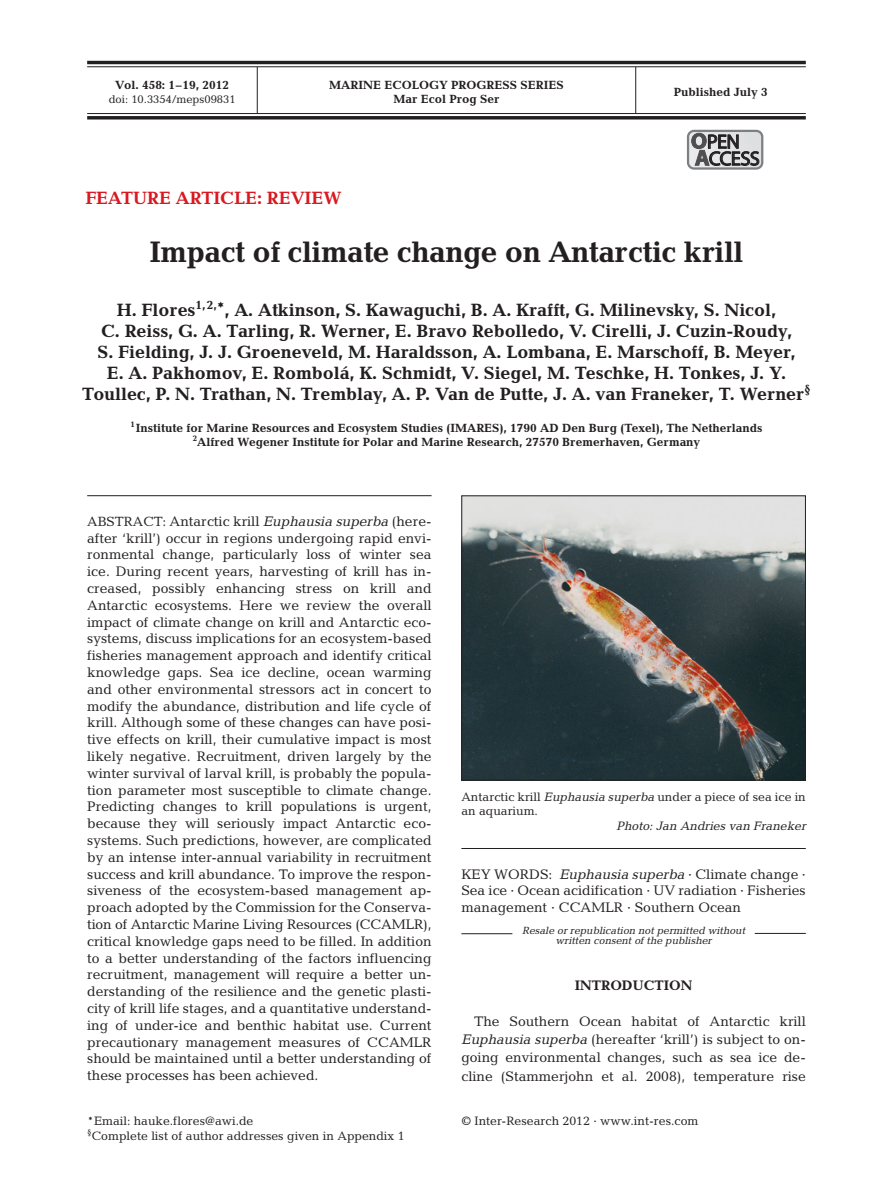
<style>
.page{position:relative;width:893px;height:1178px;background:#fff}
.page>*{position:absolute;margin:0;border:0;box-sizing:border-box;transform-origin:0 0}
.t1{font:700 30px "Candida";letter-spacing:-.015em;color:#231f20}
.t2{font:19.8px/17px "Myriad";letter-spacing:-.03em;color:#231f20}
.t3{font:700 18px/21px "Candida";letter-spacing:-.005em;color:#231f20;text-align:center}
.t4{font:700 18px "Candida";letter-spacing:-.005em;color:#d91921}
.t5{font:13.95px/16.8px "Candida";color:#231f20;text-align:justify}
.t6{font:700 13.95px "Candida";color:#231f20}
.t7{font:12.3px/14.7px "Candida";color:#231f20}
.t8{font:12.3px "Oblique Straight Plain";color:#231f20}
.t9{font:700 12px/14.4px "Candida";color:#231f20;text-align:center}
.t10{font:11.25px "Candida";color:#231f20}
.t11{font:10.5px/10.5px "Oblique Bottom Plain";color:#231f20;text-align:center}
.s1{font-weight:700;font-size:22.05px;color:#4f4f51}
.s2{font-size:13.5px}
.s3{font-family:"Oblique Straight Plain"}
</style>
<div class="page">
<hr style="left:87px;top:61px;width:719px;height:3px;background:#231f20">
<svg style="left:87px;top:116px;width:719px;height:4px;background:#403d3e"></svg>
<hr style="left:87px;top:66px;width:719px;height:1px;background:#231f20">
<hr style="left:257px;top:67px;width:1px;height:47px;background:#231f20">
<hr style="left:87px;top:113px;width:719px;height:1px;background:#231f20">
<hr style="left:635px;top:67px;width:1px;height:47px;background:#231f20">
<hr style="left:461px;top:848px;width:345px;height:1px;background:#231f20">
<hr style="left:461px;top:933px;width:51px;height:1px;background:#231f20">
<hr style="left:755px;top:933px;width:51px;height:1px;background:#231f20">
<hr style="left:87px;top:495px;width:345px;height:1px;background:#231f20">
<img style="left:463px;top:497px;width:341px;height:281px">
<div style="left:461px;top:495px;width:345px;height:285px;border:1px solid #231f20"></div>
<div style="left:688px;top:131px;width:74px;height:38px;background:#e3e4e5;border-radius:6px"></div>
<div style="left:687px;top:130px;width:76px;height:40px;border:2px solid #7d7f82;border-radius:6px"></div>
<p class="t9" style="left:115px;top:79px;width:116px">Vol. 458: 1–19, 2012</p>
<p class="t10" style="left:109px;top:96px;width:128px">doi: 10.3354/meps09831</p>
<p class="t9" style="left:329px;top:79px;width:236px">MARINE ECOLOGY PROGRESS SERIES<br>Mar Ecol Prog Ser</p>
<p class="t9" style="left:674px;top:86px;width:95px">Published July 3</p>
<h2 class="t2" style="left:691px;top:134px;width:70px"><span class="s1">O</span>PEN<br><span class="s1">A</span>CCESS</h2>
<p class="t4" style="left:85px;top:192px;width:258px">FEATURE ARTICLE: REVIEW</p>
<h1 class="t1" style="left:149px;top:242px;width:595px">Impact of climate change on Antarctic krill</h1>
<p class="t3" style="left:82px;top:301px;width:730px">H. Flores<sup>1,2,</sup>*, A. Atkinson, S. Kawaguchi, B. A. Krafft, G. Milinevsky, S. Nicol,<br>C. Reiss, G. A. Tarling, R. Werner, E. Bravo Rebolledo, V. Cirelli, J. Cuzin-Roudy,<br>S. Fielding, J. J. Groeneveld, M. Haraldsson, A. Lombana, E. Marschoff, B. Meyer,<br>E. A. Pakhomov, E. Rombolá, K. Schmidt, V. Siegel, M. Teschke, H. Tonkes, J. Y.<br>Toullec, P. N. Trathan, N. Tremblay, A. P. Van de Putte, J. A. van Franeker, T. Werner<sup>§</sup></p>
<p class="t9" style="left:130px;top:421px;width:633px"><sup>1</sup>Institute for Marine Resources and Ecosystem Studies (IMARES), 1790 AD Den Burg (Texel), The Netherlands<br><sup>2</sup>Alfred Wegener Institute for Polar and Marine Research, 27570 Bremerhaven, Germany</p>
<p class="t5" style="left:87px;top:514px;width:346px"><span class="s2">ABSTRACT:</span> Antarctic krill <span class="s3">Euphausia superba</span> (here&shy;after ‘krill’) occur in regions undergoing rapid envi&shy;ronmental change, particularly loss of winter sea ice. During recent years, harvesting of krill has in - creased, possibly enhancing stress on krill and Antarctic ecosystems. Here we review the overall impact of climate change on krill and Antarctic eco&shy;systems, discuss implications for an ecosystem-based fisheries management approach and identify critical knowledge gaps. Sea ice decline, ocean warming and other environmental stressors act in concert to modify the abundance, distribution and life cycle of krill. Although some of these changes can have posi&shy;tive effects on krill, their cumulative impact is most likely negative. Recruitment, driven largely by the winter survival of larval krill, is probably the popula&shy;tion parameter most susceptible to climate change.<br>Predicting changes to krill populations is urgent, because they will seriously impact Antarctic eco - systems. Such predictions, however, are complicated by an intense inter-annual variability in recruitment success and krill abundance. To improve the respon&shy;siveness of the ecosystem-based management ap - proach adopted by the Commission for the Conserva&shy;tion of Antarctic Marine Living Resources (CCAMLR), critical knowledge gaps need to be filled. In addition to a better understanding of the factors influencing recruitment, management will require a better un - derstanding of the resilience and the genetic plasti&shy;city of krill life stages, and a quantitative understand&shy;ing of under-ice and benthic habitat use. Current precautionary management measures of CCAMLR should be maintained until a better understanding of these processes has been achieved.</p>
<p class="t7" style="left:461px;top:790px;width:346px">Antarctic krill <span class="s3">Euphausia superba</span> under a piece of sea ice in an aquarium.</p>
<p class="t8" style="left:616px;top:822px;width:191px">Photo: Jan Andries van Franeker</p>
<p class="t5" style="left:461px;top:867px;width:346px">KEY WORDS: <span class="s3">Euphausia superba</span> · Climate change · Sea ice · Ocean acidification · UV radiation · Fisheries management · CCAMLR · Southern Ocean</p>
<p class="t11" style="left:522px;top:926px;width:225px">Resale or republication not permitted without written consent of the publisher</p>
<p class="t6" style="left:575px;top:980px;width:119px">INTRODUCTION</p>
<p class="t5" style="left:461px;top:1014px;width:346px;line-height:18.1px;text-indent:13px">The Southern Ocean habitat of Antarctic krill <span class="s3">Euphausia superba</span> (hereafter ‘krill’) is subject to on&shy;going environmental changes, such as sea ice de - cline (Stammerjohn et al. 2008), temperature rise</p>
<p class="t7" style="left:87px;top:1115px;width:168px">*Email: hauke.flores@awi.de</p>
<p class="t7" style="left:461px;top:1115px;width:239px">© Inter-Research 2012 · www.int-res.com</p>
<p class="t7" style="left:87px;top:1129px;width:319px"><sup>§</sup>Complete list of author addresses given in Appendix 1</p>
</div>
